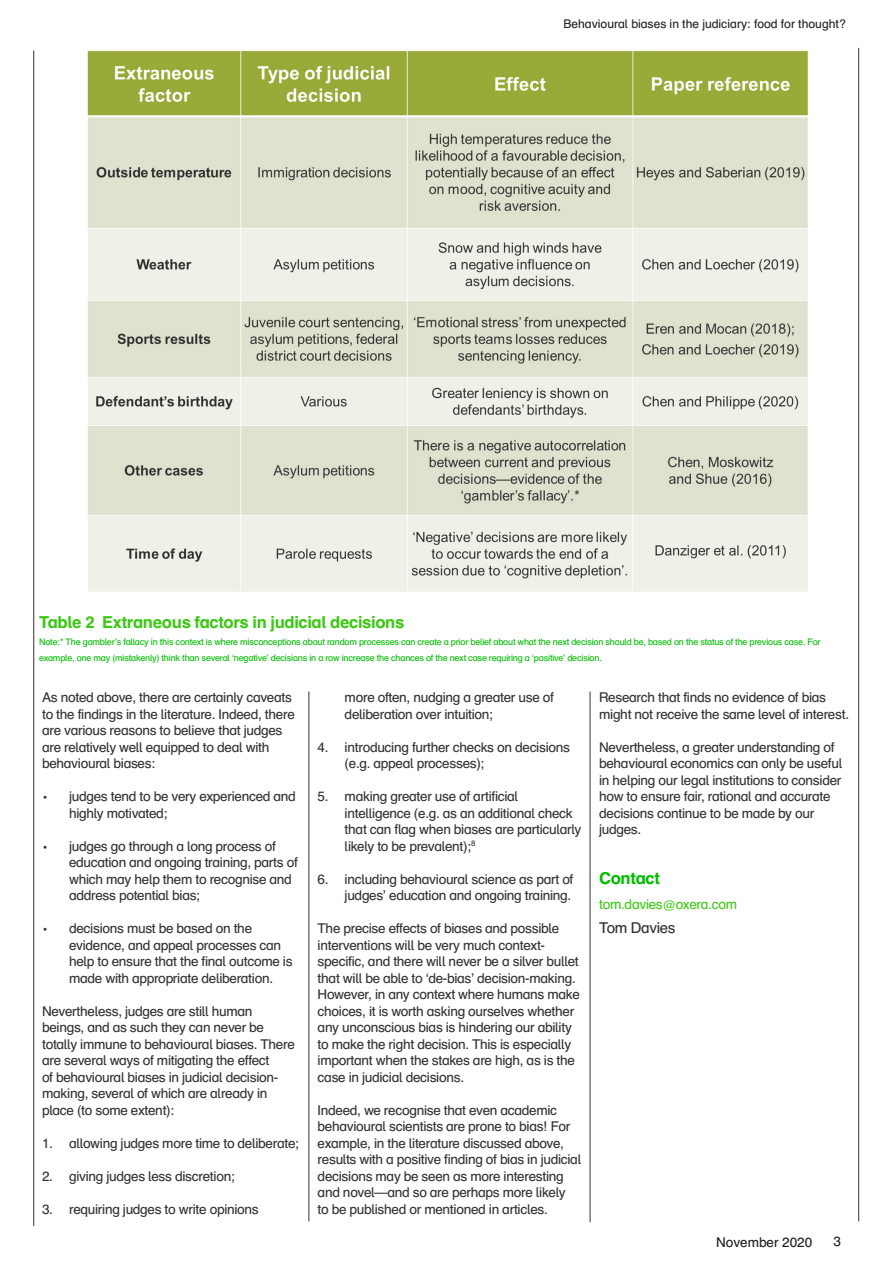
<style>
.page{position:relative;width:893px;height:1263px;background:#fff}
.page>*{position:absolute;margin:0;border:0;box-sizing:border-box;transform-origin:0 0}
.t1{font:700 16.5px "Schulbuch Nord OT";letter-spacing:-.02em;color:#3cc814}
.t2{font:700 16.5px "Schulbuch Nord OT";letter-spacing:-.02em;color:#00bd00}
.t3{font:15px "Schulbuch Nord OT";letter-spacing:-.02em;color:#323232}
.t4{font:13.5px/16.5px "Schulbuch Nord OT";letter-spacing:-.02em;color:#323232}
.t5{font:13.5px "Schulbuch Nord OT";letter-spacing:-.02em;color:#3cc814}
.t6{font:13.5px "Schulbuch Nord OT";color:#231f20}
.t7{font:12px "Schulbuch Nord OT";color:#231f20}
.t8{font:9px/16.5px "Schulbuch Nord OT";letter-spacing:-.02em;color:#00bd00}
</style>
<div class="page">
<hr style="left:858px;top:48px;width:1px;height:1173px;background:#323232">
<hr style="left:33px;top:51px;width:1px;height:1175px;background:#323232">
<hr style="left:309px;top:691px;width:1px;height:530px;background:#323232">
<hr style="left:590px;top:691px;width:1px;height:531px;background:#323232">
<img style="left:87px;top:51px;width:721px;height:541px">
<p class="t7" style="left:563px;top:17px;width:284px">Behavioural biases in the judiciary: food for thought?</p>
<p class="t1" style="left:39px;top:612px;width:367px">Table 2 Extraneous factors in judicial decisions</p>
<p class="t8" style="left:39px;top:633px;width:783px">Note:* The gambler’s fallacy in this context is where misconceptions about random processes can create a prior belief about what the next decision should be, based on the status of the previous case. For example, one may (mistakenly) think than several ‘negative’ decisions in a row increase the chances of the next case requiring a ‘positive’ decision.</p>
<p class="t4" style="left:599px;top:690px;width:251px">Research that finds no evidence of bias might not receive the same level of interest.</p>
<p class="t4" style="left:599px;top:739px;width:245px">Nevertheless, a greater understanding of behavioural economics can only be useful in helping our legal institutions to consider how to ensure fair, rational and accurate decisions continue to be made by our judges.</p>
<p class="t2" style="left:599px;top:867px;width:62px">Contact</p>
<p class="t5" style="left:599px;top:895px;width:139px">tom.davies@oxera.com</p>
<p class="t3" style="left:599px;top:919px;width:78px">Tom Davies</p>
<p class="t4" style="left:345px;top:690px;width:211px">more often, nudging a greater use of deliberation over intuition;</p>
<p class="t4" style="left:345px;top:739px;width:227px;text-indent:-27px">4. introducing further checks on decisions (e.g. appeal processes);</p>
<p class="t4" style="left:345px;top:789px;width:238px;text-indent:-27px">5. making greater use of artificial intelligence (e.g. as an additional check that can flag when biases are particularly likely to be prevalent);<sup>8</sup></p>
<p class="t4" style="left:318px;top:871px;width:257px;text-align:right">6. including behavioural science as part of judges’ education and ongoing training.</p>
<p class="t4" style="left:318px;top:921px;width:264px">The precise effects of biases and possible interventions will be very much context&shy;specific, and there will never be a silver bullet that will be able to ‘de-bias’ decision-making.<br>However, in any context where humans make choices, it is worth asking ourselves whether any unconscious bias is hindering our ability to make the right decision. This is especially important when the stakes are high, as is the case in judicial decisions.</p>
<p class="t4" style="left:318px;top:1102px;width:265px">Indeed, we recognise that even academic behavioural scientists are prone to bias! For example, in the literature discussed above, results with a positive finding of bias in judicial decisions may be seen as more interesting and novel—and so are perhaps more likely<br>to be published or mentioned in articles.</p>
<p class="t4" style="left:42px;top:690px;width:254px">As noted above, there are certainly caveats to the findings in the literature. Indeed, there are various reasons to believe that judges are relatively well equipped to deal with behavioural biases:</p>
<p class="t4" style="left:69px;top:789px;width:228px;text-indent:-27px">• judges tend to be very experienced and highly motivated;</p>
<p class="t4" style="left:69px;top:838px;width:230px;text-indent:-27px">• judges go through a long process of education and ongoing training, parts of which may help them to recognise and address potential bias;</p>
<p class="t4" style="left:69px;top:921px;width:225px;text-indent:-27px">• decisions must be based on the evidence, and appeal processes can help to ensure that the final outcome is made with appropriate deliberation.</p>
<p class="t4" style="left:42px;top:1003px;width:254px">Nevertheless, judges are still human beings, and as such they can never be totally immune to behavioural biases. There are several ways of mitigating the effect<br>of behavioural biases in judicial decision&shy;making, several of which are already in place (to some extent):</p>
<p class="t4" style="left:42px;top:1135px;width:259px">1. allowing judges more time to deliberate;</p>
<p class="t4" style="left:42px;top:1168px;width:195px">2. giving judges less discretion;</p>
<p class="t4" style="left:42px;top:1201px;width:218px">3. requiring judges to write opinions</p>
<p class="t6" style="left:716px;top:1233px;width:98px">November 2020</p>
<p class="t6" style="left:833px;top:1233px;width:9px">3</p>
</div>
